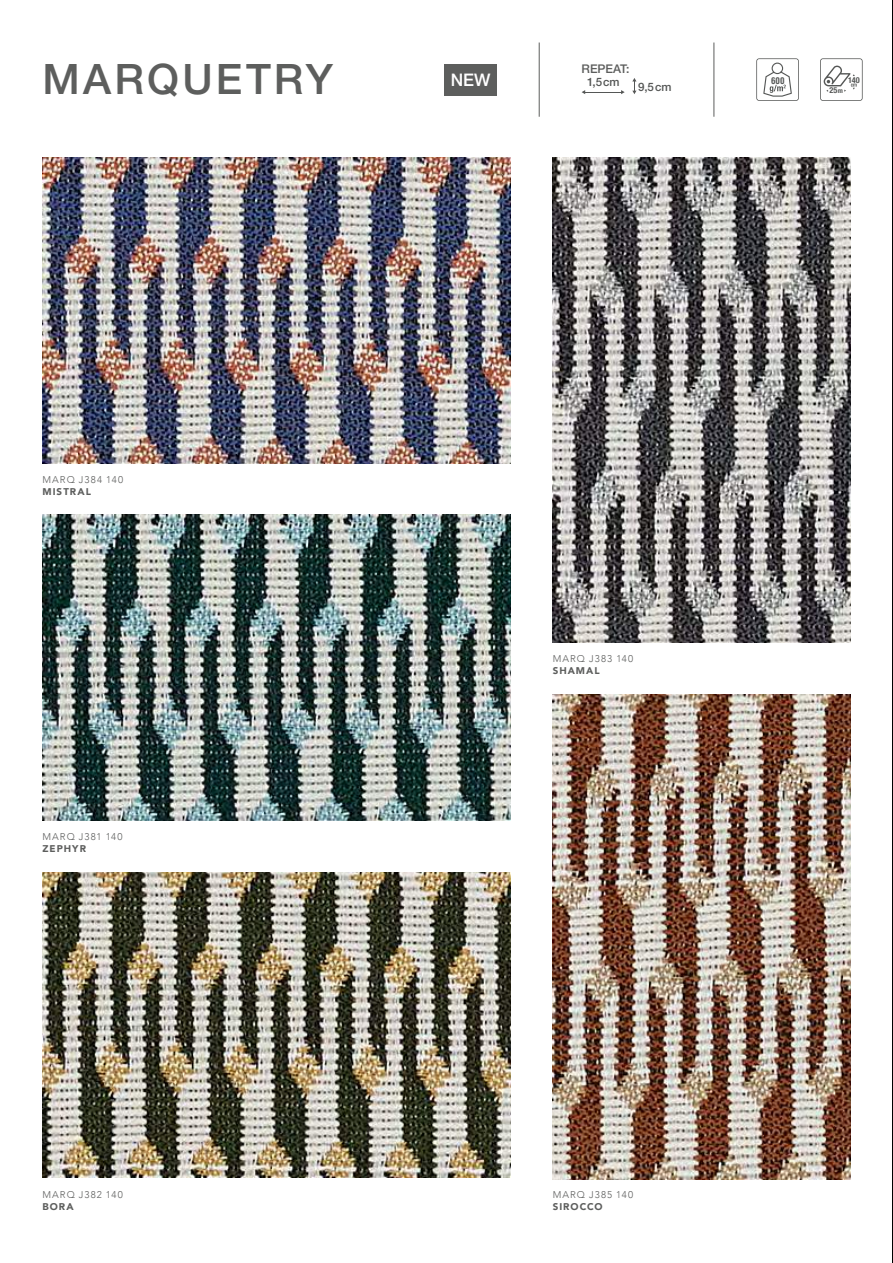
<style>
.page{position:relative;width:893px;height:1263px;background:#fff}
.page>*{position:absolute;margin:0;border:0;box-sizing:border-box;transform-origin:0 0}
.t1{font:500 42px "Helvetica Neue LT Std";letter-spacing:.075em;color:#5d5e5d}
.t2{font:500 17.4px "Helvetica Neue LT Std";color:#fff}
.t3{font:500 12px "Helvetica Neue LT Std";color:#5d5e5d}
.t4{font:500 11.55px "Helvetica Neue LT Std";letter-spacing:.04em;color:#555756}
.t5{font:300 9.75px "Avenir";letter-spacing:.105em;color:#5d5e5d}
.t6{font:900 9.75px "Avenir";letter-spacing:.1em;color:#5d5e5d}
.t7{font:700 condensed 9px "Helvetica LT Std";color:#555756}
.t8{font:700 condensed 8.25px "Helvetica Neue";color:#555756}
.s1{font-size:6.75px}
</style>
<div class="page">
<hr style="left:892px;top:0;width:1px;height:1263px;background:#000">
<svg style="left:820px;top:58px;width:43px;height:43px"></svg>
<svg style="left:756px;top:58px;width:43px;height:43px"></svg>
<hr style="left:713px;top:43px;width:1px;height:74px;background:#5d5e5d">
<svg style="left:632px;top:78px;width:4px;height:16px"></svg>
<hr style="left:585px;top:92px;width:36px;height:1px;background:#555756">
<hr style="left:539px;top:43px;width:1px;height:74px;background:#5d5e5d">
<img style="left:43px;top:872px;width:467px;height:305px">
<img style="left:43px;top:514px;width:467px;height:307px">
<img style="left:43px;top:157px;width:467px;height:306px">
<img style="left:553px;top:694px;width:297px;height:485px">
<img style="left:553px;top:157px;width:297px;height:485px">
<div style="left:444px;top:64px;width:53px;height:31px;background:#5d5e5d"></div>
<h1 class="t1" style="left:43px;top:54px;width:292px">MARQUETRY</h1>
<p class="t3" style="left:582px;top:62px;width:49px">REPEAT:</p>
<h2 class="t2" style="left:451px;top:69px;width:41px">NEW</h2>
<p class="t4" style="left:587px;top:75px;width:34px">1,5cm</p>
<p class="t4" style="left:638px;top:80px;width:35px">9,5cm</p>
<p class="t7" style="left:771px;top:75px;width:15px">600</p>
<p class="t8" style="left:848px;top:73px;width:13px">140</p>
<p class="t8" style="left:830px;top:84px;width:15px">25<span class="s1">m</span></p>
<p class="t5" style="left:43px;top:474px;width:82px">MARQ J384 140</p>
<p class="t6" style="left:43px;top:487px;width:50px">MISTRAL</p>
<p class="t5" style="left:43px;top:831px;width:82px">MARQ J381 140</p>
<p class="t6" style="left:43px;top:844px;width:45px">ZEPHYR</p>
<p class="t5" style="left:43px;top:1188px;width:82px">MARQ J382 140</p>
<p class="t6" style="left:43px;top:1202px;width:33px">BORA</p>
<p class="t5" style="left:553px;top:653px;width:82px">MARQ J383 140</p>
<p class="t6" style="left:553px;top:666px;width:48px">SHAMAL</p>
<p class="t5" style="left:553px;top:1188px;width:82px">MARQ J385 140</p>
<p class="t6" style="left:553px;top:1202px;width:51px">SIROCCO</p>
</div>
